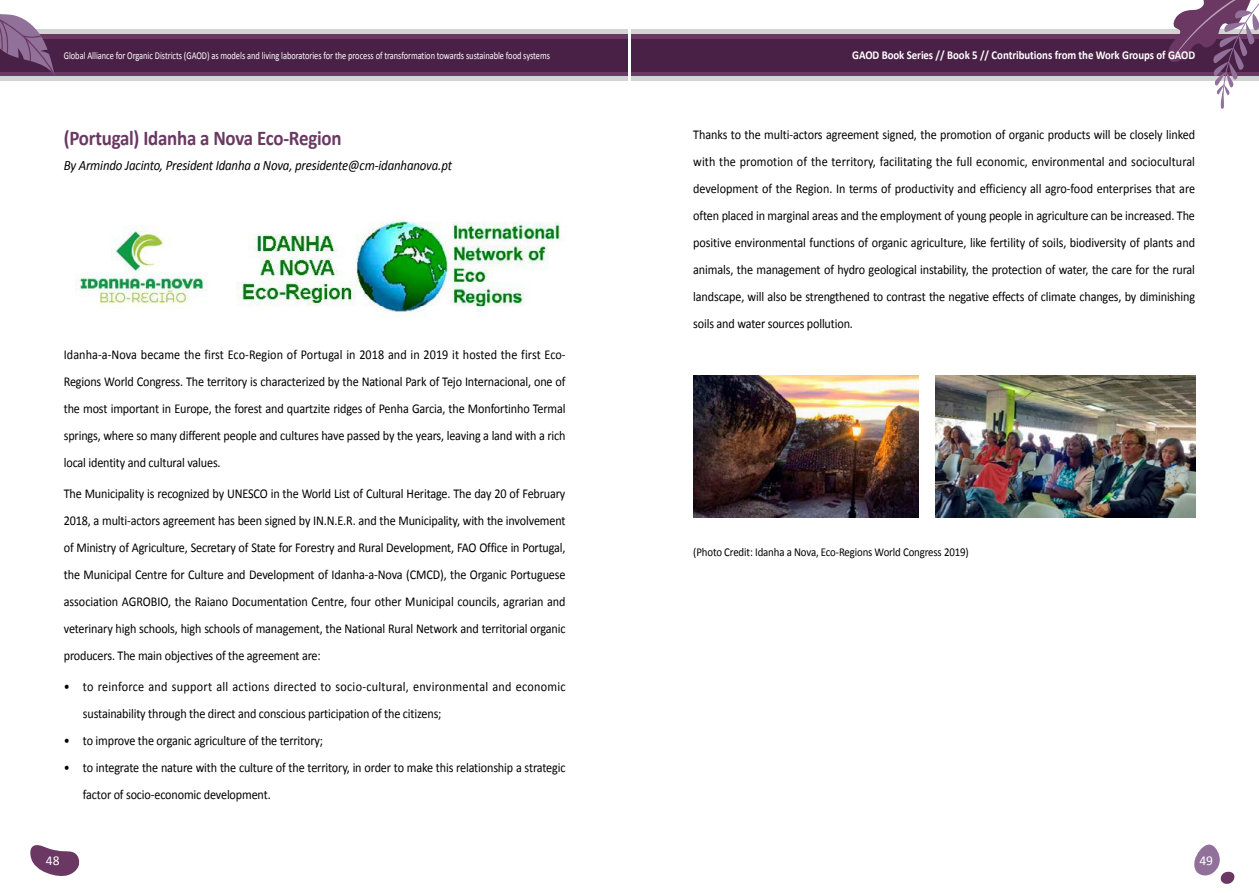
<style>
.page{position:relative;width:1259px;height:893px;background:#fff}
.page>*{position:absolute;margin:0;border:0;box-sizing:border-box;transform-origin:0 0}
.t1{font:700 21px "Calibri";letter-spacing:-.01em;color:#6a3863;scale:.9 1}
.t2{font:italic 14.25px "Calibri";letter-spacing:-.01em;color:#000;scale:.9 1}
.t3{font:13.5px/27px "Calibri";letter-spacing:-.01em;color:#000;text-align:justify;scale:.9 1}
.t4{font:13.5px "Calibri";color:#fff}
.t5{font:700 12px "Calibri";letter-spacing:-.005em;color:#fff;scale:.9 1}
.t6{font:12px "Calibri";letter-spacing:-.01em;color:#000;scale:.9 1}
.t7{font:10.5px "Calibri";letter-spacing:-.005em;color:#fff;scale:.8 1}
</style>
<div class="page">
<img style="left:75px;top:226px;width:133px;height:82px">
<img style="left:237px;top:220px;width:324px;height:98px">
<img style="left:693px;top:376px;width:225px;height:141px">
<img style="left:935px;top:376px;width:260px;height:141px">
<svg style="left:30px;top:845px;width:50px;height:31px"></svg>
<div style="left:0;top:30px;width:627px;height:51px;background:#d2d3d3"></div>
<div style="left:0;top:34px;width:627px;height:42px;background:#6a3863"></div>
<div style="left:0;top:39px;width:627px;height:33px;background:#4a2146"></div>
<div style="left:631px;top:30px;width:628px;height:51px;background:#d2d3d3"></div>
<div style="left:631px;top:34px;width:628px;height:42px;background:#6a3863"></div>
<div style="left:631px;top:39px;width:628px;height:33px;background:#4a2146"></div>
<svg style="left:0;top:14px;width:55px;height:61px"></svg>
<svg style="left:1167px;top:0;width:92px;height:109px"></svg>
<svg style="left:1194px;top:844px;width:41px;height:40px"></svg>
<p class="t7" style="left:64px;top:49px;width:609px">Global Alliance for Organic Districts (GAOD) as models and living laboratories for the process of transformation towards sustainable food systems</p>
<h1 class="t1" style="left:64px;top:125px;width:310px">(Portugal) Idanha a Nova Eco-Region</h1>
<p class="t2" style="left:64px;top:157px;width:433px">By Armindo Jacinto, President Idanha a Nova, presidente@cm-idanhanova.pt</p>
<p class="t3" style="left:64px;top:340px;width:559px">Idanha-a-Nova became the first Eco-Region of Portugal in 2018 and in 2019 it hosted the first Eco-Regions World Congress. The territory is characterized by the National Park of Tejo Internacional, one of the most important in Europe, the forest and quartzite ridges of Penha Garcia, the Monfortinho Termal springs, where so many different people and cultures have passed by the years, leaving a land with a rich local identity and cultural values.</p>
<p class="t3" style="left:64px;top:479px;width:559px">The Municipality is recognized by UNESCO in the World List of Cultural Heritage. The day 20 of February 2018, a multi-actors agreement has been signed by IN.N.E.R. and the Municipality, with the involvement of Ministry of Agriculture, Secretary of State for Forestry and Rural Development, FAO Office in Portugal, the Municipal Centre for Culture and Development of Idanha-a-Nova (CMCD), the Organic Portuguese association AGROBIO, the Raiano Documentation Centre, four other Municipal councils, agrarian and veterinary high schools, high schools of management, the National Rural Network and territorial organic producers. The main objectives of the agreement are:</p>
<p class="t3" style="left:83px;top:673px;width:538px;text-indent:-19px">• to reinforce and support all actions directed to socio-cultural, environmental and economic sustainability through the direct and conscious participation of the citizens;</p>
<p class="t3" style="left:64px;top:727px;width:290px">• to improve the organic agriculture of the territory;</p>
<p class="t3" style="left:83px;top:754px;width:538px;text-indent:-19px">• to integrate the nature with the culture of the territory, in order to make this relationship a strategic factor of socio-economic development.</p>
<p class="t5" style="left:852px;top:48px;width:383px">GAOD Book Series // Book 5 // Contributions from the Work Groups of GAOD</p>
<p class="t3" style="left:693px;top:120px;width:559px">Thanks to the multi-actors agreement signed, the promotion of organic products will be closely linked with the promotion of the territory, facilitating the full economic, environmental and sociocultural development of the Region. In terms of productivity and efficiency all agro-food enterprises that are often placed in marginal areas and the employment of young people in agriculture can be increased. The positive environmental functions of organic agriculture, like fertility of soils, biodiversity of plants and animals, the management of hydro geological instability, the protection of water, the care for the rural landscape, will also be strengthened to contrast the negative effects of climate changes, by diminishing soils and water sources pollution.</p>
<p class="t6" style="left:693px;top:544px;width:307px">(Photo Credit: Idanha a Nova, Eco-Regions World Congress 2019)</p>
<p class="t4" style="left:46px;top:852px;width:15px">48</p>
<p class="t4" style="left:1199px;top:852px;width:15px">49</p>
</div>
